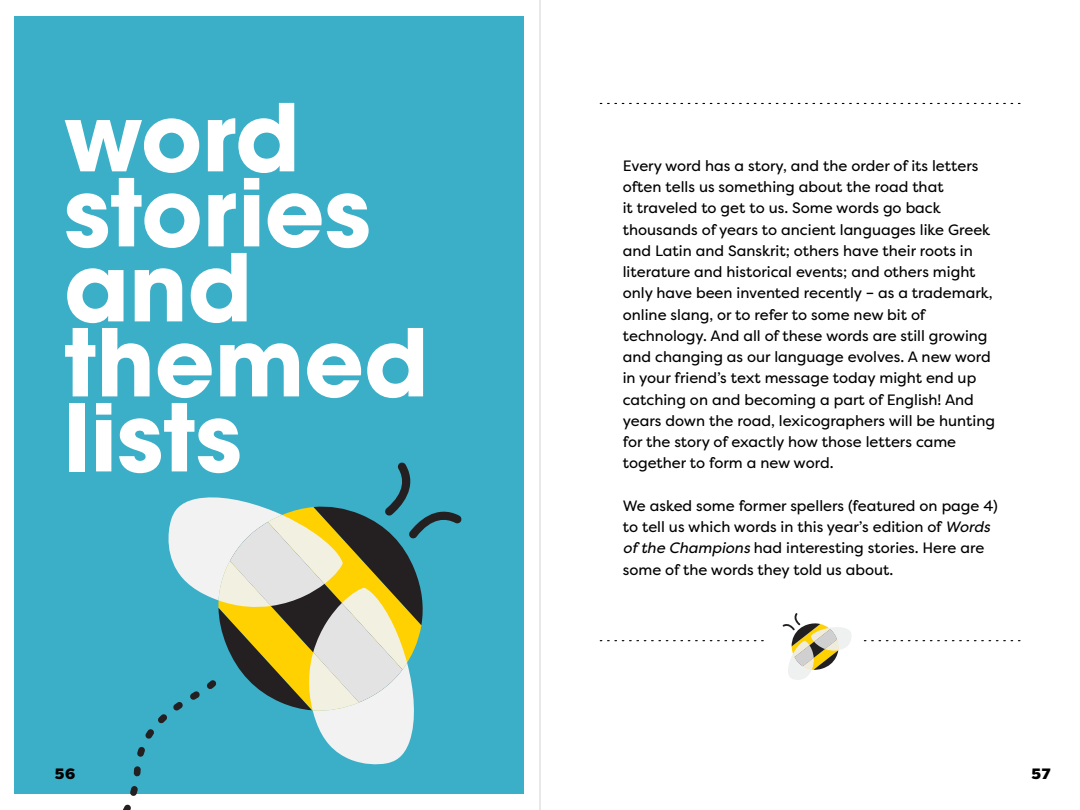
<style>
.page{position:relative;width:1080px;height:810px;background:#fff}
.page>*{position:absolute;margin:0;border:0;box-sizing:border-box;transform-origin:0 0}
.t1{font:700 92.5px/75px "ITC Avant Garde Pro";color:#fff}
.t2{font:15px/21.2px "Filson Pro";color:#000}
.t3{font:900 15px "Filson Pro";color:#000101}
.s1{font-style:italic}
</style>
<div class="page">
<div style="left:14px;top:16px;width:510px;height:778px;background:#3bafc7"></div>
<svg style="left:123px;top:714px;width:42px;height:96px"></svg>
<svg style="left:165px;top:462px;width:297px;height:303px"></svg>
<svg style="left:600px;top:103px;width:420px;height:1px"></svg>
<svg style="left:600px;top:613px;width:420px;height:67px"></svg>
<hr style="left:540px;top:0;width:1px;height:810px;background:#d2d3d4">
<h1 class="t1" style="left:64px;top:99px;width:366px">word stories and themed lists</h1>
<p class="t2" style="left:623px;top:155px;width:374px">Every word has a story, and the order of its letters often tells us something about the road that<br>it traveled to get to us. Some words go back thousands of years to ancient languages like Greek and Latin and Sanskrit; others have their roots in literature and historical events; and others might only have been invented recently – as a trademark, online slang, or to refer to some new bit of technology. And all of these words are still growing and changing as our language evolves. A new word in your friend’s text message today might end up catching on and becoming a part of English! And years down the road, lexicographers will be hunting for the story of exactly how those letters came together to form a new word.</p>
<p class="t2" style="left:623px;top:495px;width:377px">We asked some former spellers (featured on page 4) to tell us which words in this year’s edition of <span class="s1">Words of the Champions</span> had interesting stories. Here are some of the words they told us about.</p>
<p class="t3" style="left:28px;top:764px;width:49px">56 56</p>
<p class="t3" style="left:1031px;top:764px;width:21px">57</p>
</div>
